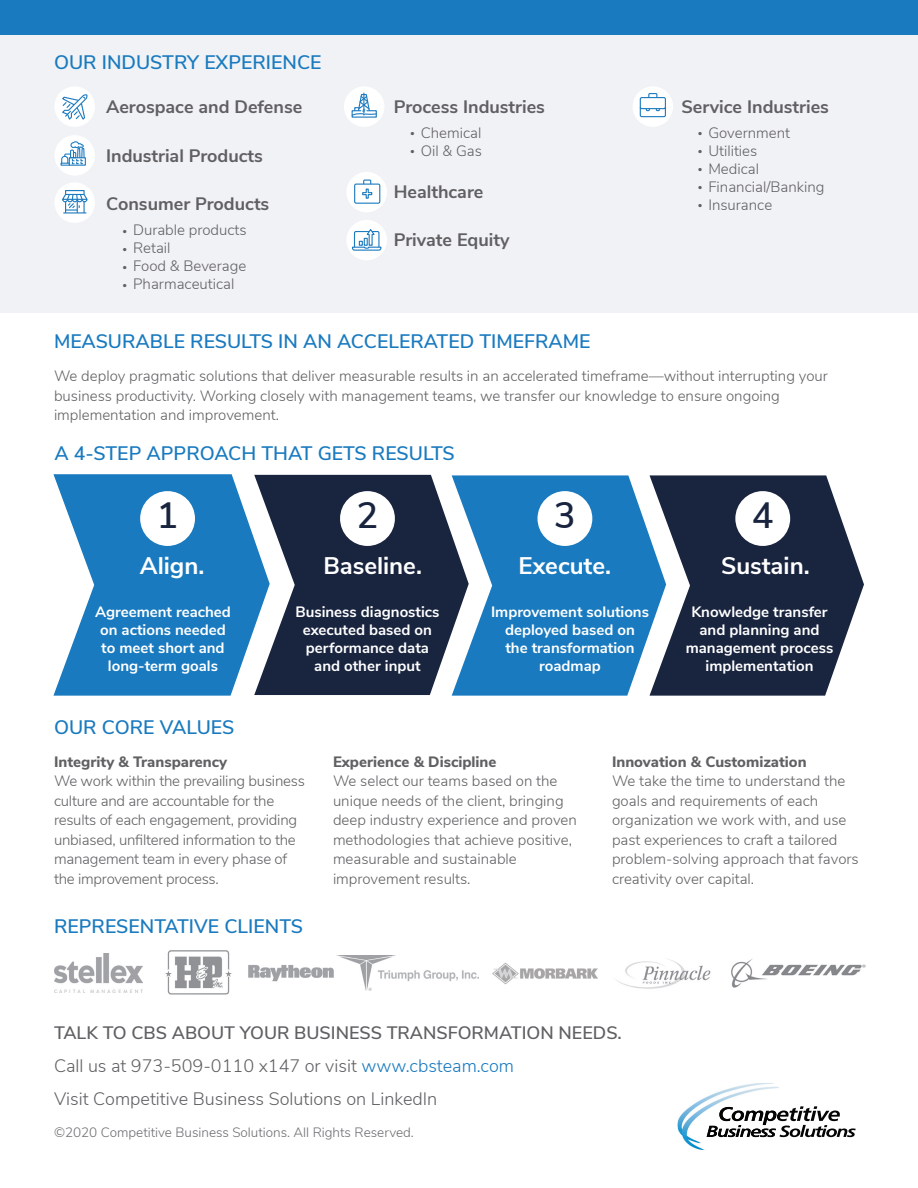
<style>
.page{position:relative;width:918px;height:1188px;background:#fff}
.page>*{position:absolute;margin:0;border:0;box-sizing:border-box;transform-origin:0 0}
.t1{font:600 36.6px "Nunito Sans";color:#19243f}
.t2{font:700 24px "Nunito Sans";color:#fff}
.t3{font:600 19.5px "Nunito Sans";color:#197abf}
.t4{font:300 18px/33px "Nunito Sans";color:#606063}
.t5{font:700 18px "Nunito Sans";color:#606063}
.t6{font:300 15px/19.5px "Nunito Sans";color:#606063}
.t7{font:700 15px/18px "Nunito Sans";color:#fff;text-align:center}
.t8{font:800 15px "Nunito Sans";color:#606063}
.t9{font:300 13.5px "Nunito Sans";color:#6c6d70}
.s1{font-size:9px}
.s2{font-weight:600}
.s3{color:#197abf}
</style>
<div class="page">
<div style="left:0;top:15px;width:918px;height:298px;background:#f1f2f5"></div>
<svg style="left:53px;top:474px;width:217px;height:222px;background:#3a8dc8"></svg>
<div style="left:140px;top:491px;width:55px;height:55px;background:#fff;border-radius:50%"></div>
<svg style="left:254px;top:475px;width:198px;height:220px;background:#354058"></svg>
<div style="left:340px;top:491px;width:55px;height:55px;background:#fff;border-radius:50%"></div>
<svg style="left:452px;top:475px;width:198px;height:221px;background:#3588c4"></svg>
<div style="left:538px;top:491px;width:54px;height:55px;background:#fff;border-radius:50%"></div>
<svg style="left:650px;top:475px;width:214px;height:221px;fill:#19243f"></svg>
<div style="left:735px;top:491px;width:55px;height:55px;background:#fff;border-radius:50%"></div>
<div style="left:54px;top:86px;width:41px;height:41px;background:#fff;border-radius:50%"></div>
<svg style="left:62px;top:94px;width:26px;height:26px"></svg>
<div style="left:54px;top:135px;width:41px;height:41px;background:#fff;border-radius:50%"></div>
<div style="left:69px;top:157px;width:17px;height:9px;border:1px solid #1c7abf"></div>
<svg style="left:61px;top:141px;width:24px;height:25px"></svg>
<div style="left:54px;top:182px;width:41px;height:41px;background:#fff;border-radius:50%"></div>
<div style="left:65px;top:190px;width:20px;height:5px;border:1px solid #1c7abf"></div>
<svg style="left:62px;top:193px;width:26px;height:20px"></svg>
<hr style="left:64px;top:212px;width:22px;height:2px;background:#1c7abf">
<div style="left:344px;top:86px;width:40px;height:41px;background:#fff;border-radius:50%"></div>
<svg style="left:351px;top:93px;width:26px;height:25px"></svg>
<div style="left:633px;top:86px;width:40px;height:41px;background:#fff;border-radius:50%"></div>
<div style="left:640px;top:97px;width:26px;height:20px;border:1px solid #1c7abf;border-radius:2px"></div>
<svg style="left:648px;top:93px;width:10px;height:6px"></svg>
<svg style="left:639px;top:106px;width:27px;height:6px"></svg>
<div style="left:346px;top:172px;width:41px;height:40px;background:#fff;border-radius:50%"></div>
<div style="left:354px;top:184px;width:26px;height:20px;border:1px solid #1c7abf;border-radius:2px"></div>
<svg style="left:362px;top:179px;width:11px;height:20px"></svg>
<div style="left:346px;top:220px;width:41px;height:40px;background:#fff;border-radius:50%"></div>
<svg style="left:352px;top:229px;width:30px;height:22px"></svg>
<img style="left:677px;top:1083px;width:102px;height:67px">
<svg style="left:707px;top:1106px;width:149px;height:31px"></svg>
<div style="left:0;top:0;width:918px;height:34px;background:#197abf"></div>
<img style="left:731px;top:959px;width:135px;height:28px">
<img style="left:248px;top:965px;width:86px;height:17px">
<img style="left:54px;top:953px;width:88px;height:40px">
<img style="left:165px;top:950px;width:67px;height:45px">
<img style="left:337px;top:955px;width:142px;height:36px">
<img style="left:493px;top:962px;width:105px;height:23px">
<img style="left:616px;top:959px;width:95px;height:30px">
<h3 class="t3" style="left:54px;top:48px;width:269px">OUR INDUSTRY EXPERIENCE</h3>
<p class="t5" style="left:106px;top:94px;width:198px">Aerospace and Defense</p>
<p class="t5" style="left:106px;top:142px;width:158px">Industrial Products</p>
<p class="t5" style="left:106px;top:191px;width:165px">Consumer Products</p>
<p class="t6" style="left:123px;top:219px;width:126px"><span class="s1">•</span> Durable products</p>
<p class="t6" style="left:123px;top:237px;width:50px"><span class="s1">•</span> Retail</p>
<p class="t6" style="left:123px;top:255px;width:125px"><span class="s1">•</span> Food &amp; Beverage</p>
<p class="t6" style="left:123px;top:273px;width:113px"><span class="s1">•</span> Pharmaceutical</p>
<p class="t5" style="left:394px;top:94px;width:153px">Process Industries</p>
<p class="t6" style="left:410px;top:122px;width:73px"><span class="s1">•</span> Chemical</p>
<p class="t6" style="left:410px;top:140px;width:73px"><span class="s1">•</span> Oil &amp; Gas</p>
<p class="t5" style="left:394px;top:178px;width:91px">Healthcare</p>
<p class="t5" style="left:394px;top:227px;width:117px">Private Equity</p>
<p class="t5" style="left:681px;top:94px;width:149px">Service Industries</p>
<p class="t6" style="left:698px;top:122px;width:94px"><span class="s1">•</span> Government</p>
<p class="t6" style="left:698px;top:140px;width:61px"><span class="s1">•</span> Utilities</p>
<p class="t6" style="left:698px;top:158px;width:63px"><span class="s1">•</span> Medical</p>
<p class="t6" style="left:698px;top:176px;width:128px"><span class="s1">•</span> Financial/Banking</p>
<p class="t6" style="left:698px;top:194px;width:76px"><span class="s1">•</span> Insurance</p>
<h3 class="t3" style="left:54px;top:327px;width:538px">MEASURABLE RESULTS IN AN ACCELERATED TIMEFRAME</h3>
<p class="t6" style="left:54px;top:365px;width:775px">We deploy pragmatic solutions that deliver measurable results in an accelerated timeframe—without interrupting your business productivity. Working closely with management teams, we transfer our knowledge to ensure ongoing implementation and improvement.</p>
<h3 class="t3" style="left:54px;top:439px;width:402px">A 4-STEP APPROACH THAT GETS RESULTS</h3>
<h1 class="t1" style="left:157px;top:489px;width:23px">1</h1>
<h2 class="t2" style="left:140px;top:548px;width:66px">Align.</h2>
<p class="t7" style="left:95px;top:602px;width:137px">Agreement reached on actions needed to meet short and long-term goals</p>
<h1 class="t1" style="left:357px;top:489px;width:23px">2</h1>
<h1 class="t1" style="left:554px;top:489px;width:23px">3</h1>
<h1 class="t1" style="left:752px;top:489px;width:23px">4</h1>
<h2 class="t2" style="left:323px;top:548px;width:100px">Baseline.</h2>
<h2 class="t2" style="left:519px;top:548px;width:94px">Execute.</h2>
<h2 class="t2" style="left:721px;top:548px;width:90px">Sustain.</h2>
<p class="t7" style="left:296px;top:602px;width:145px">Business diagnostics executed based on performance data and other input</p>
<p class="t7" style="left:491px;top:602px;width:160px">Improvement solutions deployed based on<br>the transformation roadmap</p>
<p class="t7" style="left:686px;top:602px;width:149px">Knowledge transfer and planning and management process implementation</p>
<h3 class="t3" style="left:54px;top:713px;width:182px">OUR CORE VALUES</h3>
<p class="t8" style="left:54px;top:750px;width:175px">Integrity &amp; Transparency</p>
<p class="t6" style="left:54px;top:770px;width:253px">We work within the prevailing business culture and are accountable for the results of each engagement, providing unbiased, unfiltered information to the management team in every phase of the improvement process.</p>
<h3 class="t3" style="left:54px;top:912px;width:250px">REPRESENTATIVE CLIENTS</h3>
<p class="t8" style="left:333px;top:750px;width:165px">Experience &amp; Discipline</p>
<p class="t6" style="left:333px;top:770px;width:245px">We select our teams based on the unique needs of the client, bringing deep industry experience and proven methodologies that achieve positive, measurable and sustainable improvement results.</p>
<p class="t8" style="left:612px;top:750px;width:196px">Innovation &amp; Customization</p>
<p class="t6" style="left:612px;top:770px;width:248px">We take the time to understand the goals and requirements of each organization we work with, and use past experiences to craft a tailored problem-solving approach that favors creativity over capital.</p>
<p class="t4" style="left:54px;top:1015px;width:569px"><span class="s2">TALK TO CBS ABOUT YOUR BUSINESS TRANSFORMATION NEEDS.<br></span>Call us at 973-509-0110 x147 or visit <span class="s3">www.cbsteam.com<br></span>Visit Competitive Business Solutions on LinkedIn</p>
<p class="t9" style="left:54px;top:1123px;width:361px">©2020 Competitive Business Solutions. All Rights Reserved.</p>
</div>
